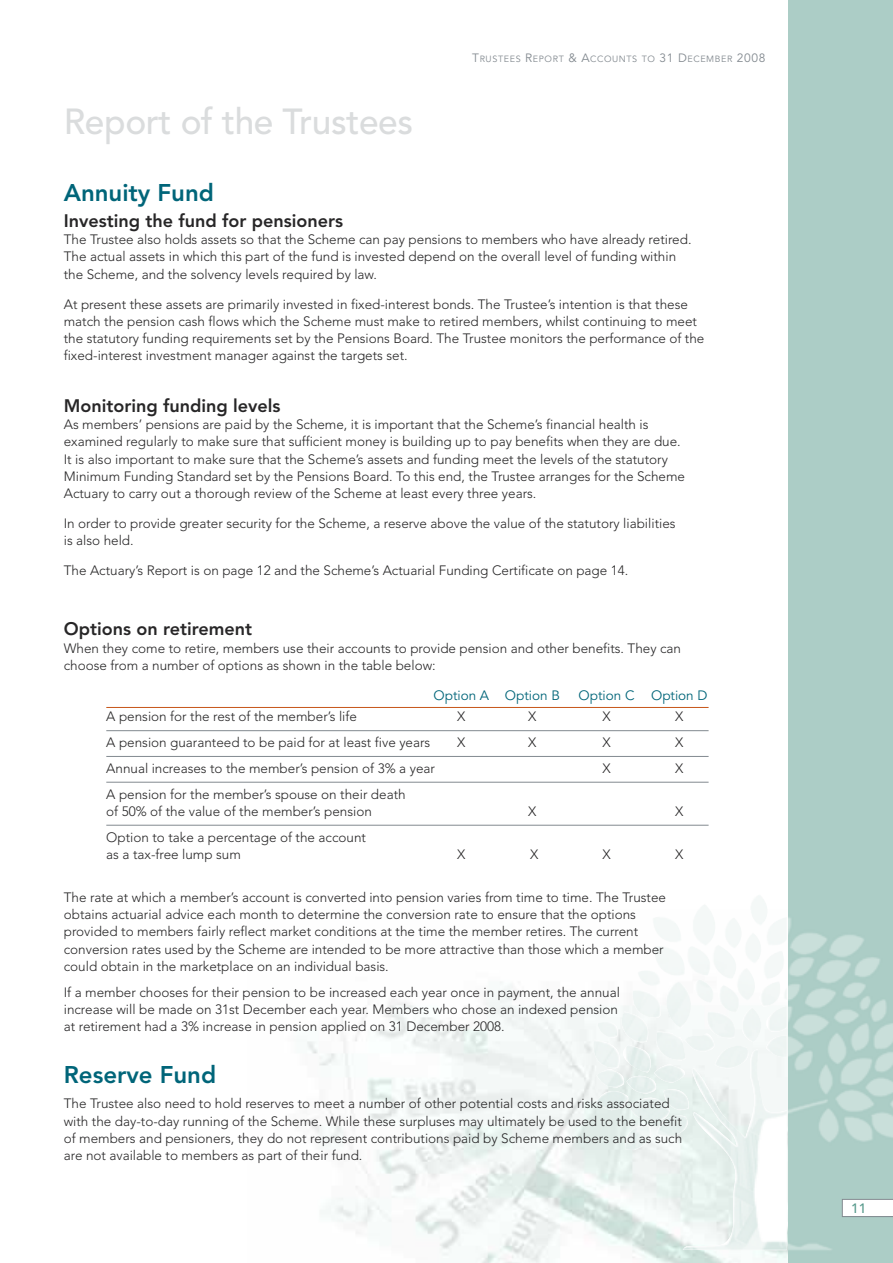
<style>
.page{position:relative;width:893px;height:1263px;background:#fff}
.page>*{position:absolute;margin:0;border:0;box-sizing:border-box;transform-origin:0 0}
.t1{font:500 36px "Avenir";letter-spacing:-.01em;color:#dadcdd}
.t2{font:800 24px "Avenir";color:#006579}
.t3{font:800 18px "Avenir";color:#272627}
.t4{font:300 13.5px/17.2px "Avenir";color:#272627}
.t5{font:13.5px "Avenir";color:#006579}
.t6{font:500 13.5px "Avenir";color:#589a8c}
.t7{font:9px "Avenir";letter-spacing:.065em;color:#82898f}
.s1{font-size:12px}
</style>
<div class="page">
<img style="left:307px;top:982px;width:481px;height:281px">
<img style="left:788px;top:0;width:105px;height:1263px">
<svg style="left:700px;top:905px;width:8px;height:5px"></svg>
<img style="left:594px;top:910px;width:193px;height:340px">
<svg style="left:842px;top:1199px;width:51px;height:18px"></svg>
<hr style="left:106px;top:707px;width:603px;height:1px;background:#c75518">
<hr style="left:106px;top:730px;width:603px;height:1px;background:#82898f">
<hr style="left:106px;top:756px;width:603px;height:1px;background:#82898f">
<hr style="left:106px;top:782px;width:603px;height:1px;background:#82898f">
<hr style="left:106px;top:825px;width:603px;height:1px;background:#82898f">
<p class="t7" style="left:472px;top:55px;width:295px"><span class="s1">T</span>RUSTEES <span class="s1">R</span>EPORT <span class="s1">&amp; A</span>CCOUNTS TO <span class="s1">31 D</span>ECEMBER <span class="s1">2008</span></p>
<h1 class="t1" style="left:64px;top:106px;width:351px">Report of the Trustees</h1>
<h2 class="t2" style="left:64px;top:183px;width:152px">Annuity Fund</h2>
<h3 class="t3" style="left:64px;top:213px;width:281px">Investing the fund for pensioners</h3>
<p class="t4" style="left:64px;top:232px;width:629px">The Trustee also holds assets so that the Scheme can pay pensions to members who have already retired.<br>The actual assets in which this part of the fund is invested depend on the overall level of funding within the Scheme, and the solvency levels required by law.</p>
<p class="t4" style="left:64px;top:296px;width:642px">At present these assets are primarily invested in fixed-interest bonds. The Trustee’s intention is that these match the pension cash flows which the Scheme must make to retired members, whilst continuing to meet the statutory funding requirements set by the Pensions Board. The Trustee monitors the performance of the fixed-interest investment manager against the targets set.</p>
<h3 class="t3" style="left:64px;top:398px;width:218px">Monitoring funding levels</h3>
<p class="t4" style="left:64px;top:417px;width:623px">As members’ pensions are paid by the Scheme, it is important that the Scheme’s financial health is examined regularly to make sure that sufficient money is building up to pay benefits when they are due.<br>It is also important to make sure that the Scheme’s assets and funding meet the levels of the statutory Minimum Funding Standard set by the Pensions Board. To this end, the Trustee arranges for the Scheme Actuary to carry out a thorough review of the Scheme at least every three years.</p>
<p class="t4" style="left:64px;top:516px;width:613px">In order to provide greater security for the Scheme, a reserve above the value of the statutory liabilities is also held.</p>
<p class="t4" style="left:64px;top:563px;width:566px">The Actuary’s Report is on page 12 and the Scheme’s Actuarial Funding Certificate on page 14.</p>
<h3 class="t3" style="left:64px;top:622px;width:190px">Options on retirement</h3>
<p class="t4" style="left:64px;top:640px;width:619px">When they come to retire, members use their accounts to provide pension and other benefits. They can choose from a number of options as shown in the table below:</p>
<p class="t5" style="left:433px;top:690px;width:128px">Option A Option B</p>
<p class="t5" style="left:579px;top:690px;width:130px">Option C Option D</p>
<p class="t4" style="left:106px;top:709px;width:252px">A pension for the rest of the member’s life</p>
<p class="t4" style="left:457px;top:709px;width:10px">X</p>
<p class="t4" style="left:528px;top:709px;width:10px">X</p>
<p class="t4" style="left:602px;top:709px;width:10px">X</p>
<p class="t4" style="left:675px;top:709px;width:10px">X</p>
<p class="t4" style="left:106px;top:735px;width:326px">A pension guaranteed to be paid for at least five years</p>
<p class="t4" style="left:457px;top:735px;width:10px">X</p>
<p class="t4" style="left:528px;top:735px;width:10px">X</p>
<p class="t4" style="left:602px;top:735px;width:10px">X</p>
<p class="t4" style="left:675px;top:735px;width:10px">X</p>
<p class="t4" style="left:106px;top:761px;width:330px">Annual increases to the member’s pension of 3% a year</p>
<p class="t4" style="left:602px;top:761px;width:10px">X</p>
<p class="t4" style="left:675px;top:761px;width:10px">X</p>
<p class="t4" style="left:106px;top:786px;width:301px">A pension for the member’s spouse on their death of 50% of the value of the member’s pension</p>
<p class="t4" style="left:528px;top:804px;width:10px">X</p>
<p class="t4" style="left:675px;top:804px;width:10px">X</p>
<p class="t4" style="left:106px;top:829px;width:261px">Option to take a percentage of the account as a tax-free lump sum</p>
<p class="t4" style="left:457px;top:847px;width:10px">X</p>
<p class="t4" style="left:530px;top:847px;width:10px">X</p>
<p class="t4" style="left:602px;top:847px;width:10px">X</p>
<p class="t4" style="left:675px;top:847px;width:10px">X</p>
<p class="t4" style="left:64px;top:890px;width:604px">The rate at which a member’s account is converted into pension varies from time to time. The Trustee obtains actuarial advice each month to determine the conversion rate to ensure that the options provided to members fairly reflect market conditions at the time the member retires. The current conversion rates used by the Scheme are intended to be more attractive than those which a member could obtain in the marketplace on an individual basis.</p>
<p class="t4" style="left:64px;top:984px;width:558px">If a member chooses for their pension to be increased each year once in payment, the annual increase will be made on 31st December each year. Members who chose an indexed pension at retirement had a 3% increase in pension applied on 31 December 2008.</p>
<h2 class="t2" style="left:64px;top:1064px;width:154px">Reserve Fund</h2>
<p class="t4" style="left:64px;top:1096px;width:620px">The Trustee also need to hold reserves to meet a number of other potential costs and risks associated with the day-to-day running of the Scheme. While these surpluses may ultimately be used to the benefit of members and pensioners, they do not represent contributions paid by Scheme members and as such are not available to members as part of their fund.</p>
<p class="t6" style="left:851px;top:1202px;width:16px">11</p>
</div>
